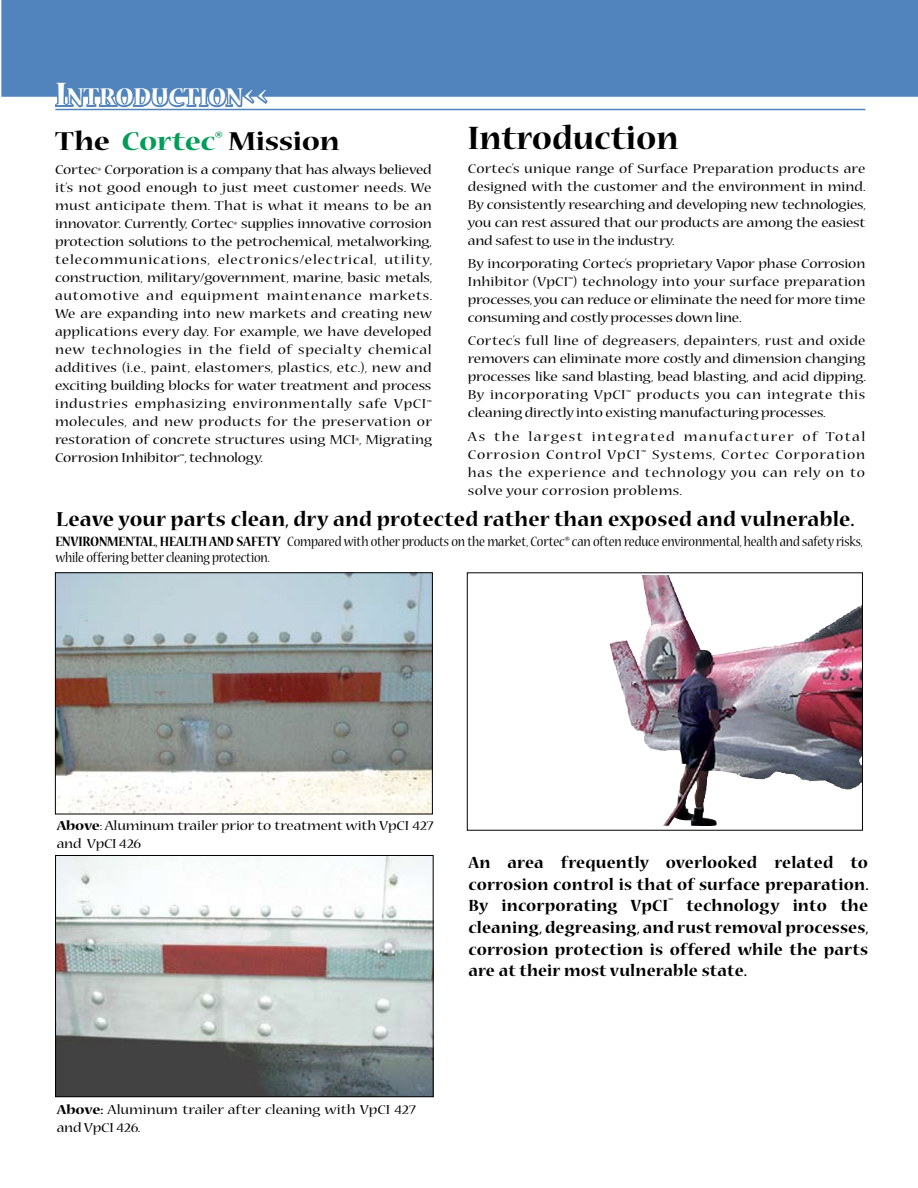
<style>
.page{position:relative;width:918px;height:1188px;background:#fff}
.page>*{position:absolute;margin:0;border:0;box-sizing:border-box;transform-origin:0 0}
.t1{font:700 36px "Nueva Std";color:#000}
.t2{font:700 28.8px "Nueva Std";color:#000;scale:1.12 1}
.t3{font:700 27px "Nueva Std";color:#fff}
.t4{font:700 22.5px "Nueva Std";letter-spacing:.01em;color:#000}
.t5{font:700 18px/21.6px "Nueva Std";letter-spacing:.01em;color:#000;text-align:justify}
.t6{font:15px/16.5px "Nueva Std";letter-spacing:-.01em;color:#000;scale:.87 1}
.t7{font:14.4px/18px "Nueva Std";letter-spacing:-.005em;color:#000;text-align:justify;scale:1.12 1}
.s1{font-size:36px}
.s2{color:#009d57}
.s3{font-weight:700}
.s4{font-size:19.2px}
</style>
<div class="page">
<hr style="left:55px;top:109px;width:810px;height:1px;background:#5184bc">
<div style="left:1px;top:0;width:917px;height:97px;background:#5184bc"></div>
<svg style="left:53px;top:14px;width:217px;height:97px;background:#5c8cc0"></svg>
<img style="left:57px;top:575px;width:374px;height:237px">
<div style="left:55px;top:573px;width:378px;height:241px;border:1px solid #000"></div>
<img style="left:57px;top:857px;width:374px;height:238px">
<div style="left:55px;top:855px;width:378px;height:242px;border:1px solid #000"></div>
<img style="left:609px;top:575px;width:252px;height:251px">
<div style="left:467px;top:573px;width:396px;height:257px;border:1px solid #000"></div>
<p class="t3" style="left:55px;top:85px;width:215px"><span class="s1">I</span>ntroduction<span class="s1">&lt;&lt;</span></p>
<p class="t2" style="left:55px;top:128px;width:256px">The <span class="s2">Cortec®</span> Mission</p>
<p class="t7" style="left:55px;top:161px;width:339px">Cortec® Corporation is a company that has always believed it’s not good enough to just meet customer needs. We must anticipate them. That is what it means to be an innovator. Currently, Cortec® supplies innovative corrosion protection solutions to the petrochemical, metalworking, telecommunications, electronics/electrical, utility, construction, military/government, marine, basic metals, automotive and equipment maintenance markets.<br>We are expanding into new markets and creating new applications every day. For example, we have developed new technologies in the field of specialty chemical additives (i.e., paint, elastomers, plastics, etc.), new and exciting building blocks for water treatment and process industries emphasizing environmentally safe VpCI™ molecules, and new products for the preservation or restoration of concrete structures using MCI®, Migrating Corrosion Inhibitor™, technology.</p>
<p class="t1" style="left:468px;top:122px;width:212px">Introduction</p>
<p class="t7" style="left:468px;top:160px;width:357px">Cortec’s unique range of Surface Preparation products are designed with the customer and the environment in mind.<br>By consistently researching and developing new technologies, you can rest assured that our products are among the easiest and safest to use in the industry.</p>
<p class="t7" style="left:468px;top:255px;width:357px">By incorporating Cortec’s proprietary Vapor phase Corrosion Inhibitor (VpCI™) technology into your surface preparation processes, you can reduce or eliminate the need for more time consuming and costly processes down line.</p>
<p class="t7" style="left:468px;top:333px;width:357px">Cortec’s full line of degreasers, depainters, rust and oxide removers can eliminate more costly and dimension changing processes like sand blasting, bead blasting, and acid dipping.<br>By incorporating VpCI™ products you can integrate this cleaning directly into existing manufacturing processes.</p>
<p class="t7" style="left:468px;top:428px;width:356px">As the largest integrated manufacturer of Total Corrosion Control VpCI™ Systems, Cortec Corporation has the experience and technology you can rely on to solve your corrosion problems.</p>
<p class="t4" style="left:56px;top:509px;width:800px">Leave your parts clean, dry and protected rather than exposed and vulnerable.</p>
<p class="t6" style="left:55px;top:534px;width:930px"><span class="s3">environmental, health and safety</span> Compared with other products on the market, Cortec<span class="s4">®</span> can often reduce environmental, health and safety risks, while offering better cleaning protection.</p>
<p class="t7" style="left:57px;top:818px;width:338px"><span class="s3">Above</span>: Aluminum trailer prior to treatment with VpCI 427 and VpCI 426</p>
<p class="t5" style="left:468px;top:853px;width:402px">An area frequently overlooked related to corrosion control is that of surface preparation.<br>By incorporating VpCI<sup>™</sup> technology into the cleaning, degreasing, and rust removal processes, corrosion protection is offered while the parts are at their most vulnerable state.</p>
<p class="t7" style="left:57px;top:1101px;width:322px"><span class="s3">Above:</span> Aluminum trailer after cleaning with VpCI 427 and VpCI 426.</p>
</div>
